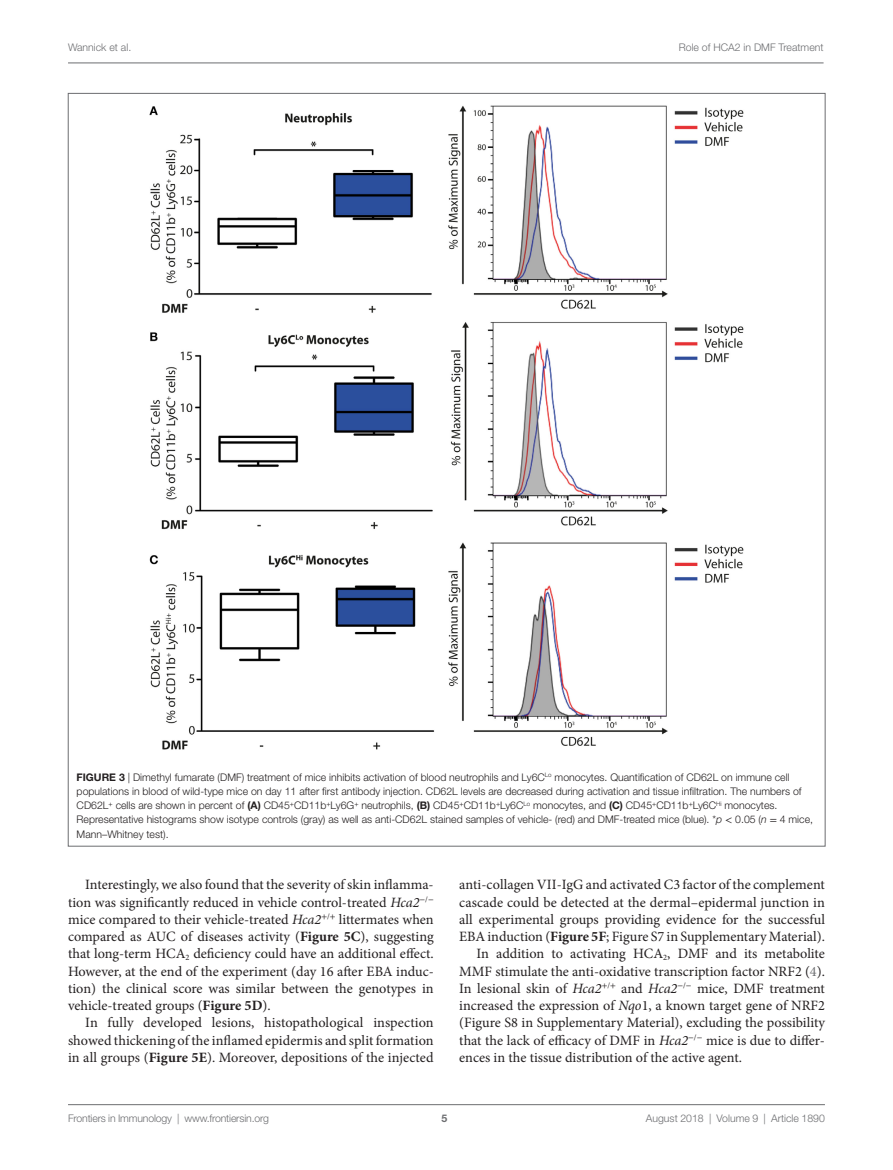
<style>
.page{position:relative;width:893px;height:1170px;background:#fff}
.page>*{position:absolute;margin:0;border:0;box-sizing:border-box;transform-origin:0 0}
.t1{font:14.25px/17.2px "Minion Pro";color:#231f20;text-align:justify}
.t2{font:300 10.5px/14.2px "Helvetica Neue LT Std";color:#231f20}
.t3{font:300 10.5px "Helvetica Neue LT Std";color:#6c6d70}
.t4{font:700 10.5px "Helvetica Neue LT Std";color:#6c6d70}
.s1{font-weight:700}
.s2{font-style:italic}
.s3{font-family:"STIX General";font-weight:400}
.s4{color:#6c6d70}
</style>
<div class="page">
<img style="left:149px;top:105px;width:595px;height:645px">
<hr style="left:68px;top:1104px;width:757px;height:1px;background:#6c6d70">
<hr style="left:68px;top:63px;width:755px;height:1px;background:#6c6d70">
<p class="t3" style="left:68px;top:41px;width:65px">Wannick et al.</p>
<p class="t3" style="left:679px;top:41px;width:146px">Role of HCA2 in DMF Treatment</p>
<p class="t2" style="left:77px;top:769px;width:738px"><span class="s1">FIGURE 3</span> | Dimethyl fumarate (DMF) treatment of mice inhibits activation of blood neutrophils and Ly6C<sup>Lo</sup> monocytes. Quantification of CD62L on immune cell populations in blood of wild-type mice on day 11 after first antibody injection. CD62L levels are decreased during activation and tissue infiltration. The numbers of CD62L<sup>+</sup> cells are shown in percent of <span class="s1">(A)</span> CD45<sup>+</sup>CD11b<sup>+</sup>Ly6G<sup>+</sup> neutrophils, <span class="s1">(B)</span> CD45<sup>+</sup>CD11b<sup>+</sup>Ly6C<sup>Lo</sup> monocytes, and <span class="s1">(C)</span> CD45<sup>+</sup>CD11b<sup>+</sup>Ly6C<sup>Hi</sup> monocytes.<br>Representative histograms show isotype controls (gray) as well as anti-CD62L stained samples of vehicle- (red) and DMF-treated mice (blue). *<span class="s2">p</span> <span class="s3">&lt;</span> 0.05 (<span class="s2">n</span> <span class="s3">=</span> 4 mice, Mann–Whitney test).</p>
<p class="t1" style="left:68px;top:876px;width:367px;text-indent:17px">Interestingly, we also found that the severity of skin inflamma&shy;tion was significantly reduced in vehicle control-treated <span class="s2">Hca2</span><sup>−</sup><sup>/</sup><sup>− </sup>mice compared to their vehicle-treated <span class="s2">Hca2</span><sup>+</sup><sup>/</sup><sup>+</sup> littermates when compared as AUC of diseases activity (<span class="s1">Figure 5C</span>), suggesting that long-term HCA<sub>2</sub> deficiency could have an additional effect.<br>However, at the end of the experiment (day 16 after EBA induc&shy;tion) the clinical score was similar between the genotypes in vehicle-treated groups (<span class="s1">Figure 5D</span>).</p>
<p class="t1" style="left:68px;top:1014px;width:367px;text-indent:17px">In fully developed lesions, histopathological inspection showed thickening of the inflamed epidermis and split formation in all groups (<span class="s1">Figure 5E</span>). Moreover, depositions of the injected</p>
<p class="t1" style="left:459px;top:876px;width:367px">anti-collagen VII-IgG and activated C3 factor of the complement</p>
<p class="t1" style="left:459px;top:893px;width:367px">cascade could be detected at the dermal–epidermal junction in</p>
<p class="t1" style="left:459px;top:910px;width:367px">all experimental groups providing evidence for the successful</p>
<p class="t1" style="left:459px;top:928px;width:367px">EBA induction (<span class="s1">Figure 5F</span>; Figure S7 in Supplementary Material).</p>
<p class="t1" style="left:476px;top:945px;width:350px">In addition to activating HCA<sub>2</sub>, DMF and its metabolite</p>
<p class="t1" style="left:459px;top:962px;width:367px">MMF stimulate the anti-oxidative transcription factor NRF2 (<span class="s4">4</span>).</p>
<p class="t1" style="left:459px;top:979px;width:367px">In lesional skin of <span class="s2">Hca2</span><sup>+</sup><sup>/</sup><sup>+</sup> and <span class="s2">Hca2</span><sup>−</sup><sup>/</sup><sup>−</sup> mice, DMF treatment</p>
<p class="t1" style="left:459px;top:996px;width:367px">increased the expression of <span class="s2">Nqo</span>1, a known target gene of NRF2</p>
<p class="t1" style="left:459px;top:1014px;width:367px">(Figure S8 in Supplementary Material), excluding the possibility</p>
<p class="t1" style="left:459px;top:1031px;width:367px">that the lack of efficacy of DMF in <span class="s2">Hca2</span><sup>−</sup><sup>/</sup><sup>−</sup> mice is due to differ-</p>
<p class="t1" style="left:459px;top:1048px;width:284px">ences in the tissue distribution of the active agent.</p>
<p class="t3" style="left:68px;top:1111px;width:203px">Frontiers in Immunology | www.frontiersin.org</p>
<p class="t3" style="left:646px;top:1111px;width:181px">August 2018 | Volume 9 | Article 1890</p>
<p class="t4" style="left:441px;top:1111px;width:7px">5</p>
</div>
